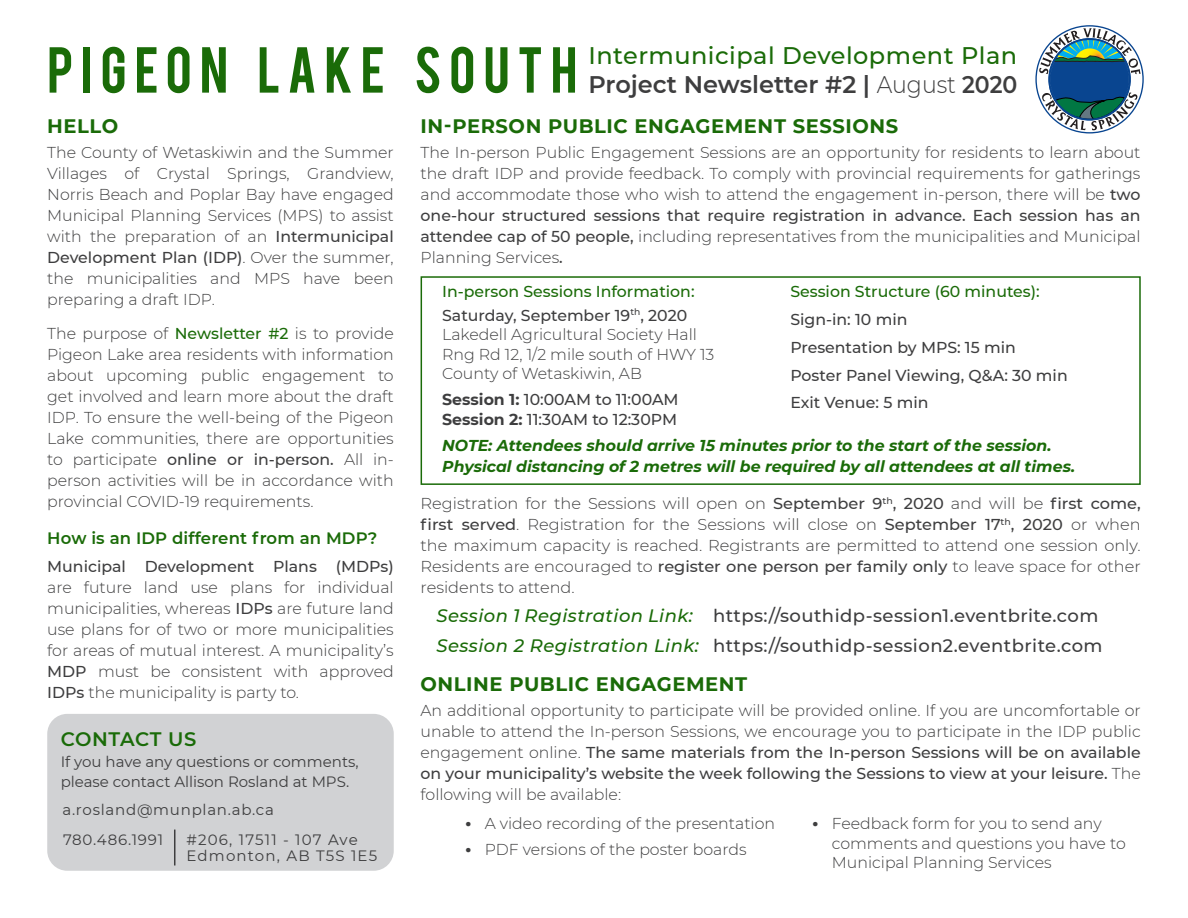
<style>
.page{position:relative;width:1188px;height:918px;background:#fff}
.page>*{position:absolute;margin:0;border:0;box-sizing:border-box;transform-origin:0 0}
.Header_1{font:51px "Bebas";letter-spacing:.145em;color:#1a6b08}
.t1{font:500 24px/28.5px "Montserrat";letter-spacing:.02em;color:#1a6b08}
.Header_2{font:700 19.5px "Montserrat";letter-spacing:.03em;color:#1a6b08}
.Header_2-2{font:600 19.5px "Montserrat";letter-spacing:.02em;color:#1a6b08}
.t2{font:500 18px "Montserrat";letter-spacing:.025em;color:#3e3e3f}
.t3{font:italic 500 18px "Montserrat";letter-spacing:.025em;color:#1a6b08}
.Header_3{font:600 16.5px "Montserrat";letter-spacing:.01em;color:#1a6b08}
.t4{font:300 15.75px/21px "Montserrat";color:#3e3e3f;text-align:justify}
.t5{font:500 15.75px "Montserrat";color:#3e3e3f}
.t6{font:italic 700 15.75px "Montserrat";color:#1a6b08}
.t7{font:500 15.75px "Montserrat";color:#1a6b08}
.t8{font:15px/19.5px "Montserrat";color:#3e3e3f}
.t9{font:15px "Montserrat";letter-spacing:.05em;color:#3e3e3f}
.t10{font:15px "Montserrat";letter-spacing:.08em;color:#3e3e3f}
.s1{font-weight:600;color:#3e3e3f}
.s2{font-weight:300;color:#3e3e3f}
.s3{font-weight:500}
.s4{font-weight:500;color:#1a6b08}
.s5{font-weight:700}
.s6{font-family:"Calibri"}
</style>
<div class="page">
<div style="left:421px;top:276px;width:720px;height:209px;border:2px solid #1a6b08"></div>
<div style="left:47px;top:714px;width:347px;height:157px;background:#d1d2d4;border-radius:20px"></div>
<hr style="left:174px;top:830px;width:1px;height:35px;background:#3e3e3f">
<svg style="left:1035px;top:25px;width:109px;height:109px"></svg>
<p class="Header_1" style="left:47px;top:33px;width:532px">PIGEON LAKE SOUTH</p>
<p class="t1" style="left:588px;top:40px;width:430px">Intermunicipal Development Plan<br><span class="s1">Project Newsletter #2 |</span> <span class="s2">August</span> <span class="s1">2020</span></p>
<p class="Header_2" style="left:47px;top:112px;width:72px">HELLO</p>
<p class="t4" style="left:47px;top:141px;width:348px">The County of Wetaskiwin and the Summer Villages of Crystal Springs, Grandview, Norris Beach and Poplar Bay have engaged Municipal Planning Services (MPS) to assist with the preparation of an <span class="s3">Intermunicipal Development Plan (IDP)</span>. Over the summer, the municipalities and MPS have been preparing a draft IDP.</p>
<p class="t4" style="left:47px;top:323px;width:348px">The purpose of <span class="s4">Newsletter #2</span> is to provide Pigeon Lake area residents with information about upcoming public engagement to get involved and learn more about the draft IDP. To ensure the well-being of the Pigeon Lake communities, there are opportunities to participate <span class="s3">online or in-person.</span> All in&shy;person activities will be in accordance with provincial COVID-19 requirements.</p>
<p class="Header_3" style="left:47px;top:526px;width:332px">How is an IDP different from an MDP?</p>
<p class="t4" style="left:47px;top:556px;width:348px"><span class="s3">Municipal Development Plans (MDPs) </span>are future land use plans for individual municipalities, whereas <span class="s3">IDPs</span> are future land use plans for of two or more municipalities for areas of mutual interest. A municipality’s <span class="s3">MDP</span> must be consistent with approved <span class="s3">IDPs</span> the municipality is party to.</p>
<p class="Header_2-2" style="left:61px;top:725px;width:137px">CONTACT US</p>
<p class="t8" style="left:61px;top:752px;width:299px">If you have any questions or comments, please contact Allison Rosland at MPS.</p>
<p class="t9" style="left:62px;top:799px;width:213px">a.rosland@munplan.ab.ca</p>
<p class="t9" style="left:63px;top:829px;width:102px">780.486.1991</p>
<p class="t10" style="left:186px;top:829px;width:173px">#206, 17511 - 107 Ave</p>
<p class="t10" style="left:186px;top:845px;width:192px">Edmonton, AB T5S 1E5</p>
<p class="Header_2" style="left:421px;top:112px;width:479px">IN-PERSON PUBLIC ENGAGEMENT SESSIONS</p>
<p class="t4" style="left:421px;top:141px;width:722px">The In-person Public Engagement Sessions are an opportunity for residents to learn about the draft IDP and provide feedback. To comply with provincial requirements for gatherings and accommodate those who wish to attend the engagement in-person, there will be <span class="s3">two one-hour structured sessions that require registration in advance. Each session has an attendee cap of 50 people,</span> including representatives from the municipalities and Municipal Planning Services<span class="s3">.</span></p>
<p class="t7" style="left:442px;top:281px;width:254px">In-person Sessions Information:</p>
<p class="t7" style="left:790px;top:281px;width:251px">Session Structure (60 minutes):</p>
<p class="t5" style="left:442px;top:304px;width:247px">Saturday, September 19<sup>th</sup>, 2020</p>
<p class="t4" style="left:442px;top:324px;width:256px">Lakedell Agricultural Society Hall</p>
<p class="t4" style="left:442px;top:343px;width:274px">Rng Rd 12, 1/2 mile south of HWY 13</p>
<p class="t4" style="left:442px;top:363px;width:201px">County of Wetaskiwin, AB</p>
<p class="t5" style="left:442px;top:389px;width:238px"><span class="s5">Session 1:</span> 10:00AM to 11:00AM</p>
<p class="t5" style="left:442px;top:408px;width:236px"><span class="s5">Session 2:</span> 11:30AM to 12:30PM</p>
<p class="t5" style="left:790px;top:309px;width:119px">Sign-in: 10 min</p>
<p class="t5" style="left:790px;top:336px;width:227px">Presentation by MPS: 15 min</p>
<p class="t5" style="left:790px;top:364px;width:279px">Poster Panel Viewing, Q&amp;A: 30 min</p>
<p class="t5" style="left:790px;top:392px;width:140px">Exit Venue: 5 min</p>
<p class="t6" style="left:442px;top:434px;width:611px">NOTE: Attendees should arrive 15 minutes prior to the start of the session.</p>
<p class="t6" style="left:442px;top:455px;width:635px">Physical distancing of 2 metres will be required by all attendees at all times.</p>
<p class="t4" style="left:421px;top:493px;width:722px">Registration for the Sessions will open on <span class="s3">September 9</span><sup>th</sup><span class="s3">, 2020</span> and will be <span class="s3">first come, first served</span>. Registration for the Sessions will close on <span class="s3">September 17</span><sup>th</sup><span class="s3">, 2020</span> or when the maximum capacity is reached. Registrants are permitted to attend one session only.<br>Residents are encouraged to <span class="s3">register one person per family only</span> to leave space for other residents to attend.</p>
<p class="t3" style="left:436px;top:603px;width:258px">Session 1 Registration Link:</p>
<p class="t3" style="left:436px;top:633px;width:264px">Session 2 Registration Link:</p>
<p class="t2" style="left:713px;top:603px;width:387px">https://southidp-session1.eventbrite.com</p>
<p class="t2" style="left:713px;top:633px;width:391px">https://southidp-session2.eventbrite.com</p>
<p class="Header_2" style="left:421px;top:670px;width:328px">ONLINE PUBLIC ENGAGEMENT</p>
<p class="t4" style="left:421px;top:699px;width:722px">An additional opportunity to participate will be provided online. If you are uncomfortable or unable to attend the In-person Sessions, we encourage you to participate in the IDP public engagement online. <span class="s3">The same materials from the In-person Sessions will be on available on your municipality’s website the week following the Sessions to view at your leisure.</span> The following will be available:</p>
<p class="t4" style="left:464px;top:812px;width:312px"><span class="s6">•</span> A video recording of the presentation</p>
<p class="t4" style="left:464px;top:839px;width:284px"><span class="s6">•</span> PDF versions of the poster boards</p>
<p class="t4" style="left:832px;top:813px;width:295px;line-height:19.5px;text-align:left;text-indent:-20px"><span class="s6">•</span> Feedback form for you to send any comments and questions you have to<br>Municipal Planning Services</p>
</div>
